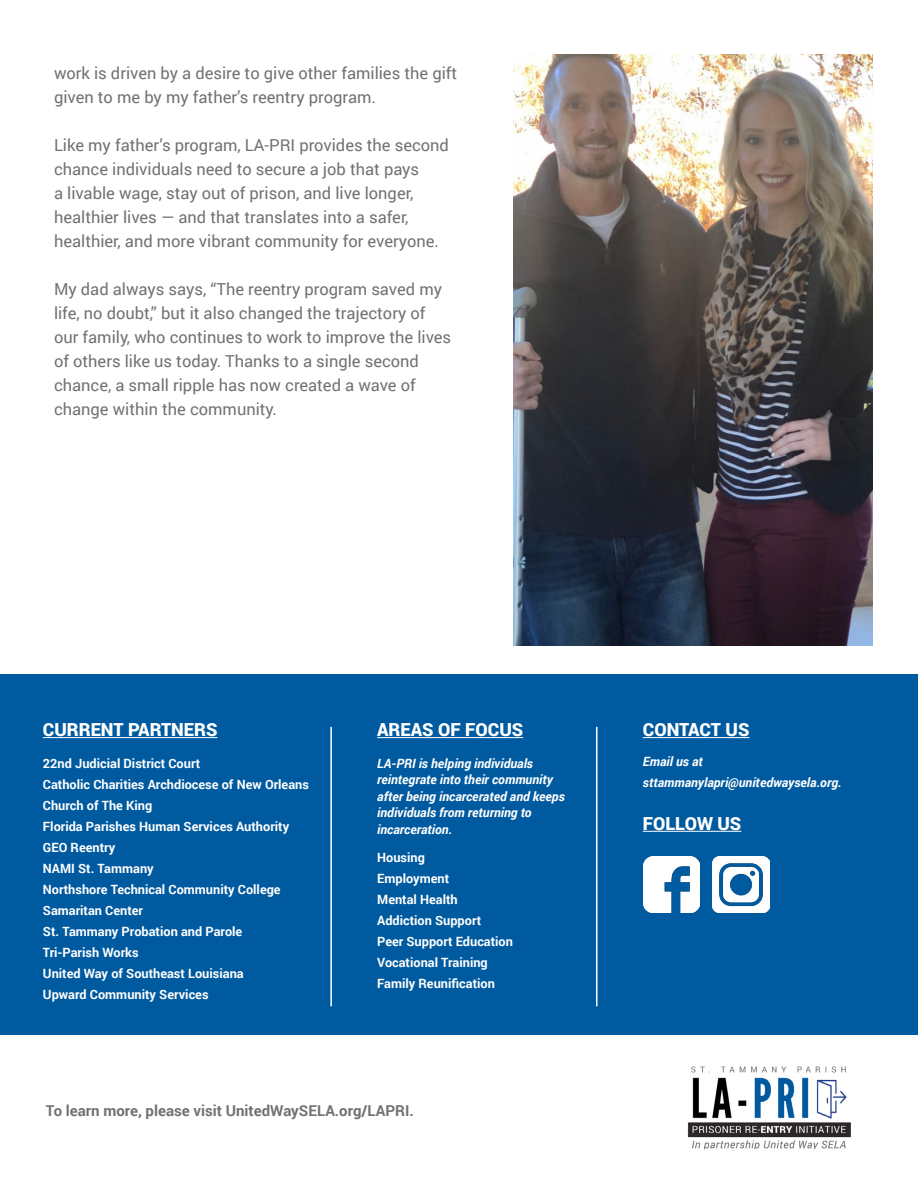
<style>
.page{position:relative;width:918px;height:1188px;background:#fff}
.page>*{position:absolute;margin:0;border:0;box-sizing:border-box;transform-origin:0 0}
.t1{font:900 18px "Roboto";color:#fff}
.t2{font:16.5px/24px "Roboto";color:#707171}
.t3{font:700 15px "Roboto";color:#707171}
.t4{font:700 12.75px/21px "Roboto";color:#fff}
.t5{font:italic 700 12.75px/16.5px "Roboto";color:#fff}
</style>
<div class="page">
<img style="left:513px;top:54px;width:360px;height:592px">
<div style="left:0;top:674px;width:918px;height:361px;background:#005a9f"></div>
<hr style="left:43px;top:737px;width:174px;height:1px;background:#fff">
<hr style="left:377px;top:737px;width:146px;height:1px;background:#fff">
<hr style="left:643px;top:737px;width:106px;height:1px;background:#fff">
<hr style="left:643px;top:831px;width:98px;height:1px;background:#fff">
<hr style="left:330px;top:727px;width:2px;height:279px;background:#fff">
<hr style="left:596px;top:727px;width:2px;height:279px;background:#fff">
<img style="left:644px;top:856px;width:56px;height:57px">
<img style="left:713px;top:856px;width:56px;height:57px">
<img style="left:687px;top:1066px;width:164px;height:84px">
<p class="t2" style="left:54px;top:61px;width:405px">work is driven by a desire to give other families the gift given to me by my father’s reentry program.</p>
<p class="t2" style="left:54px;top:133px;width:396px">Like my father’s program, LA-PRI provides the second chance individuals need to secure a job that pays<br>a livable wage, stay out of prison, and live longer, healthier lives — and that translates into a safer, healthier, and more vibrant community for everyone.</p>
<p class="t2" style="left:54px;top:277px;width:399px">My dad always says, “The reentry program saved my life, no doubt,” but it also changed the trajectory of our family, who continues to work to improve the lives of others like us today. Thanks to a single second chance, a small ripple has now created a wave of change within the community.</p>
<p class="t1" style="left:43px;top:717px;width:176px">CURRENT PARTNERS</p>
<p class="t1" style="left:377px;top:717px;width:148px">AREAS OF FOCUS</p>
<p class="t1" style="left:643px;top:717px;width:108px">CONTACT US</p>
<p class="t4" style="left:43px;top:752px;width:268px">22nd Judicial District Court<br>Catholic Charities Archdiocese of New Orleans<br>Church of The King<br>Florida Parishes Human Services Authority<br>GEO Reentry<br>NAMI St. Tammany<br>Northshore Technical Community College<br>Samaritan Center<br>St. Tammany Probation and Parole<br>Tri-Parish Works<br>United Way of Southeast Louisiana<br>Upward Community Services</p>
<p class="t5" style="left:377px;top:754px;width:189px">LA-PRI is helping individuals reintegrate into their community after being incarcerated and keeps individuals from returning to incarceration.</p>
<p class="t4" style="left:377px;top:846px;width:137px">Housing<br>Employment<br>Mental Health<br>Addiction Support<br>Peer Support Education<br>Vocational Training<br>Family Reunification</p>
<p class="t3" style="left:46px;top:1100px;width:369px">To learn more, please visit UnitedWaySELA.org/LAPRI.</p>
<p class="t5" style="left:643px;top:751px;width:200px;line-height:21px">Email us at sttammanylapri@unitedwaysela.org.</p>
<p class="t1" style="left:643px;top:811px;width:100px">FOLLOW US</p>
</div>
